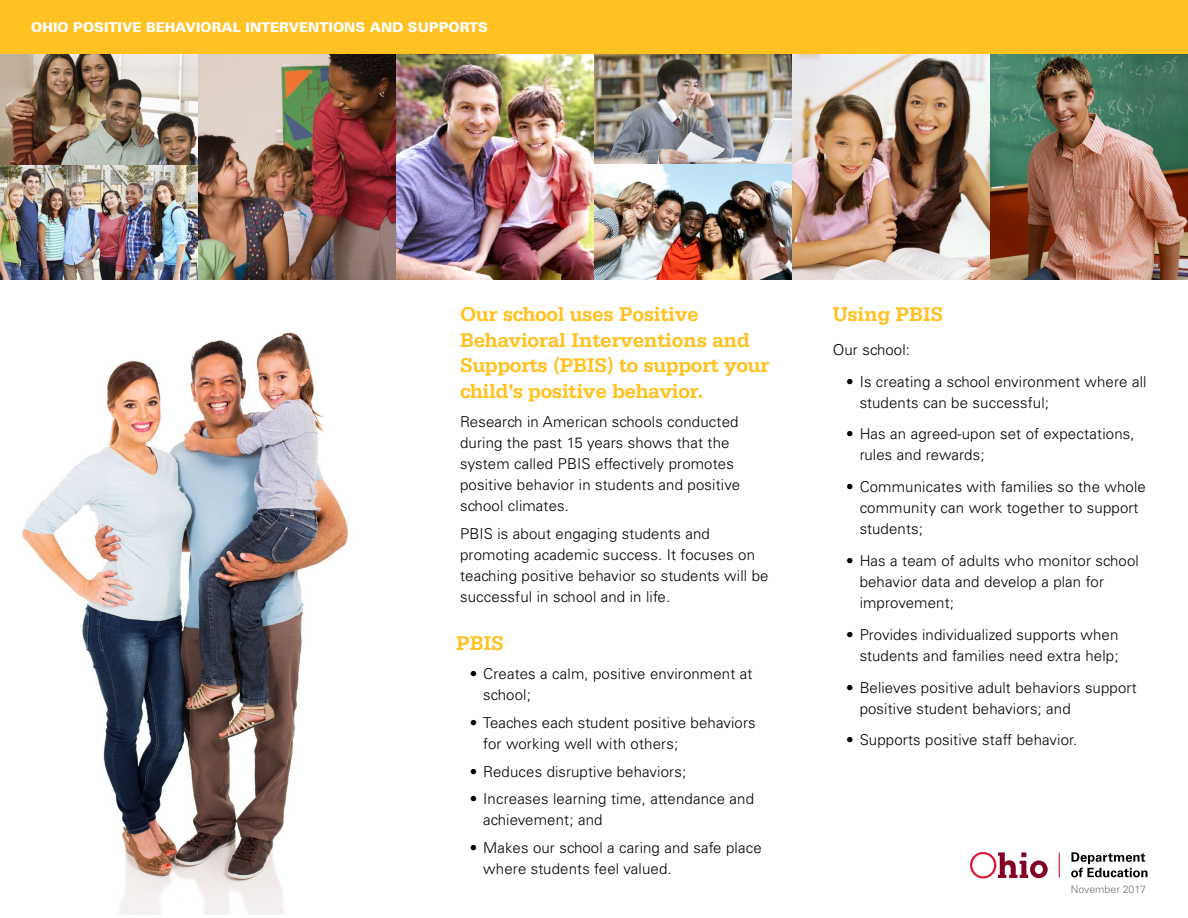
<style>
.page{position:relative;width:1188px;height:918px;background:#fff}
.page>*{position:absolute;margin:0;border:0;box-sizing:border-box;transform-origin:0 0}
.AHD{font:700 21px/25.5px "Serifa";letter-spacing:-.02em;color:#ffc222}
.BOD_w_space{font:300 15px/21px "Univers LT Std";letter-spacing:.01em;color:#000}
.SECTION{font:900 13.5px "Univers";color:#fff}
.BOD{font:300 10.5px "Univers LT Std";color:#6d6e71}
</style>
<div class="page">
<img style="left:594px;top:54px;width:198px;height:110px">
<img style="left:198px;top:54px;width:198px;height:226px">
<img style="left:990px;top:54px;width:198px;height:226px">
<img style="left:0;top:54px;width:198px;height:226px">
<img style="left:594px;top:164px;width:198px;height:116px">
<img style="left:792px;top:54px;width:198px;height:226px">
<img style="left:22px;top:332px;width:326px;height:583px">
<img style="left:396px;top:54px;width:198px;height:226px">
<div style="left:0;top:0;width:1188px;height:54px;background:#ffc222"></div>
<svg style="left:970px;top:852px;width:78px;height:26px"></svg>
<svg style="left:1059px;top:853px;width:1px;height:24px"></svg>
<svg style="left:1071px;top:852px;width:76px;height:25px"></svg>
<p class="SECTION" style="left:31px;top:19px;width:458px">OHIO POSITIVE BEHAVIORAL INTERVENTIONS AND SUPPORTS</p>
<p class="AHD" style="left:460px;top:302px;width:311px">Our school uses Positive<br>Behavioral Interventions and<br>Supports (PBIS) to support your child’s positive behavior.</p>
<p class="BOD_w_space" style="left:460px;top:411px;width:281px">Research in American schools conducted during the past 15 years shows that the system called PBIS effectively promotes positive behavior in students and positive school climates.</p>
<p class="BOD_w_space" style="left:460px;top:523px;width:310px">PBIS is about engaging students and promoting academic success. It focuses on teaching positive behavior so students will be successful in school and in life.</p>
<p class="AHD" style="left:456px;top:630px;width:49px">PBIS</p>
<p class="BOD_w_space" style="left:483px;top:663px;width:271px;text-indent:-14px">• Creates a calm, positive environment at school;</p>
<p class="BOD_w_space" style="left:483px;top:712px;width:274px;text-indent:-14px">• Teaches each student positive behaviors for working well with others;</p>
<p class="BOD_w_space" style="left:470px;top:761px;width:218px">• Reduces disruptive behaviors;</p>
<p class="BOD_w_space" style="left:483px;top:789px;width:272px;text-indent:-14px">• Increases learning time, attendance and achievement; and</p>
<p class="BOD_w_space" style="left:483px;top:837px;width:280px;text-indent:-14px">• Makes our school a caring and safe place where students feel valued.</p>
<p class="AHD" style="left:833px;top:302px;width:112px">Using PBIS</p>
<p class="BOD_w_space" style="left:833px;top:339px;width:79px">Our school:</p>
<p class="BOD_w_space" style="left:860px;top:371px;width:288px;text-indent:-14px">• Is creating a school environment where all students can be successful;</p>
<p class="BOD_w_space" style="left:860px;top:424px;width:276px;text-indent:-14px">• Has an agreed-upon set of expectations, rules and rewards;</p>
<p class="BOD_w_space" style="left:860px;top:476px;width:288px;text-indent:-14px">• Communicates with families so the whole community can work together to support students;</p>
<p class="BOD_w_space" style="left:860px;top:550px;width:281px;text-indent:-14px">• Has a team of adults who monitor school behavior data and develop a plan for improvement;</p>
<p class="BOD_w_space" style="left:846px;top:624px;width:274px;text-align:right">• Provides individualized supports when students and families need extra help;</p>
<p class="BOD_w_space" style="left:860px;top:677px;width:279px;text-indent:-14px">• Believes positive adult behaviors support positive student behaviors; and</p>
<p class="BOD_w_space" style="left:846px;top:730px;width:233px">• Supports positive staff behavior.</p>
<p class="BOD" style="left:1071px;top:883px;width:77px">November 2017</p>
</div>
